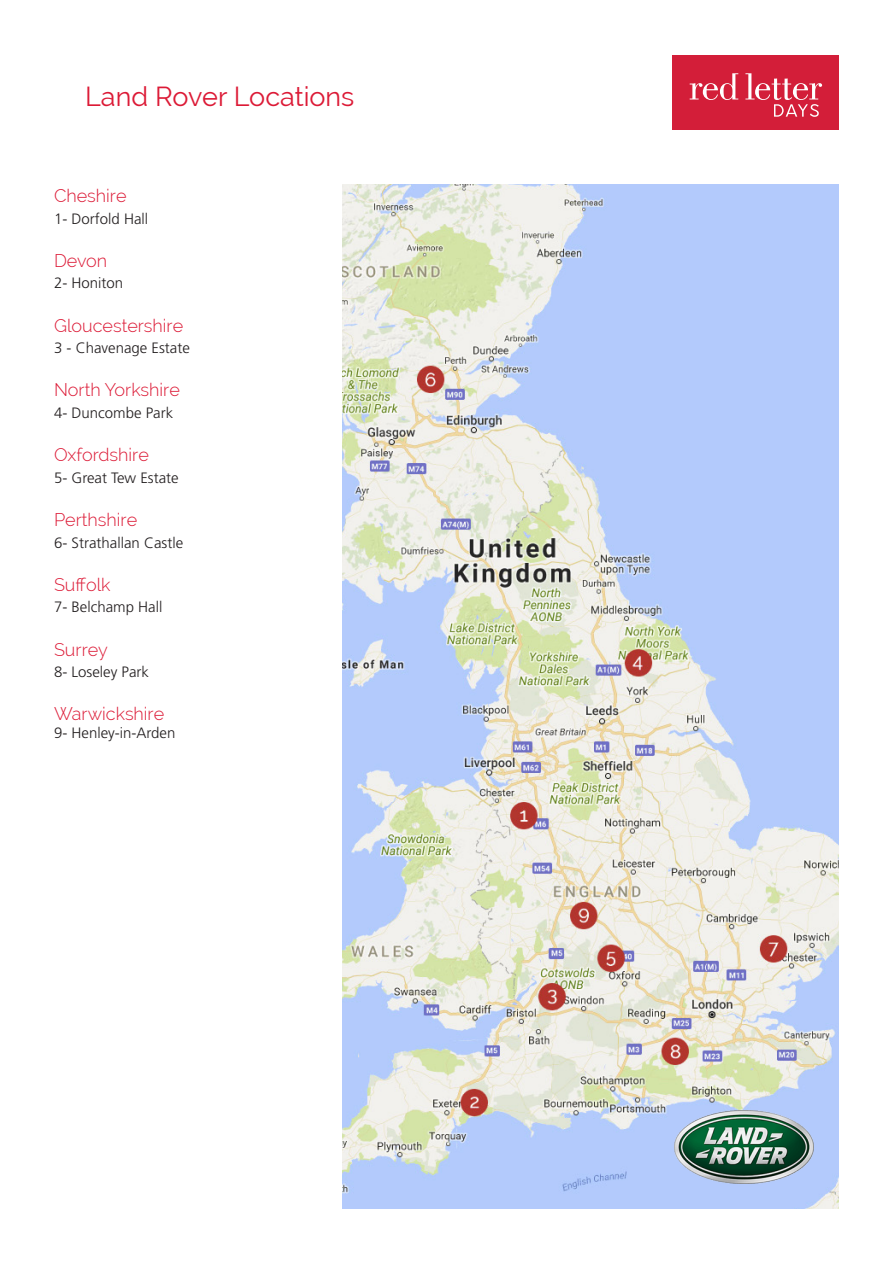
<style>
.page{position:relative;width:893px;height:1263px;background:#fff}
.page>*{position:absolute;margin:0;border:0;box-sizing:border-box;transform-origin:0 0}
.t1{font:27px "Raleway";color:#dc1a36}
.t2{font:300 18px "Raleway";color:#dc1a36}
.t3{font:300 15px "Frutiger LT Std";color:#231f20}
</style>
<div class="page">
<img style="left:342px;top:185px;width:497px;height:1024px">
<img style="left:674px;top:1111px;width:140px;height:73px">
<div style="left:673px;top:55px;width:166px;height:75px;background:#d31e39"></div>
<svg style="left:690px;top:73px;width:48px;height:27px"></svg>
<svg style="left:745px;top:73px;width:77px;height:44px"></svg>
<p class="t1" style="left:85px;top:81px;width:271px">Land Rover Locations</p>
<p class="t2" style="left:54px;top:185px;width:74px">Cheshire</p>
<p class="t3" style="left:54px;top:210px;width:96px">1- Dorfold Hall</p>
<p class="t2" style="left:54px;top:250px;width:55px">Devon</p>
<p class="t3" style="left:54px;top:275px;width:71px">2- Honiton</p>
<p class="t2" style="left:54px;top:315px;width:131px">Gloucestershire</p>
<p class="t3" style="left:54px;top:339px;width:137px">3 - Chavenage Estate</p>
<p class="t2" style="left:54px;top:379px;width:127px">North Yorkshire</p>
<p class="t3" style="left:54px;top:404px;width:121px">4- Duncombe Park</p>
<p class="t2" style="left:54px;top:444px;width:96px">Oxfordshire</p>
<p class="t3" style="left:54px;top:469px;width:126px">5- Great Tew Estate</p>
<p class="t2" style="left:54px;top:509px;width:85px">Perthshire</p>
<p class="t3" style="left:54px;top:534px;width:131px">6- Strathallan Castle</p>
<p class="t2" style="left:54px;top:574px;width:58px">Suffolk</p>
<p class="t3" style="left:54px;top:599px;width:110px">7- Belchamp Hall</p>
<p class="t2" style="left:54px;top:639px;width:55px">Surrey</p>
<p class="t3" style="left:54px;top:663px;width:96px">8- Loseley Park</p>
<p class="t2" style="left:54px;top:703px;width:112px">Warwickshire</p>
<p class="t3" style="left:54px;top:725px;width:123px">9- Henley-in-Arden</p>
</div>
